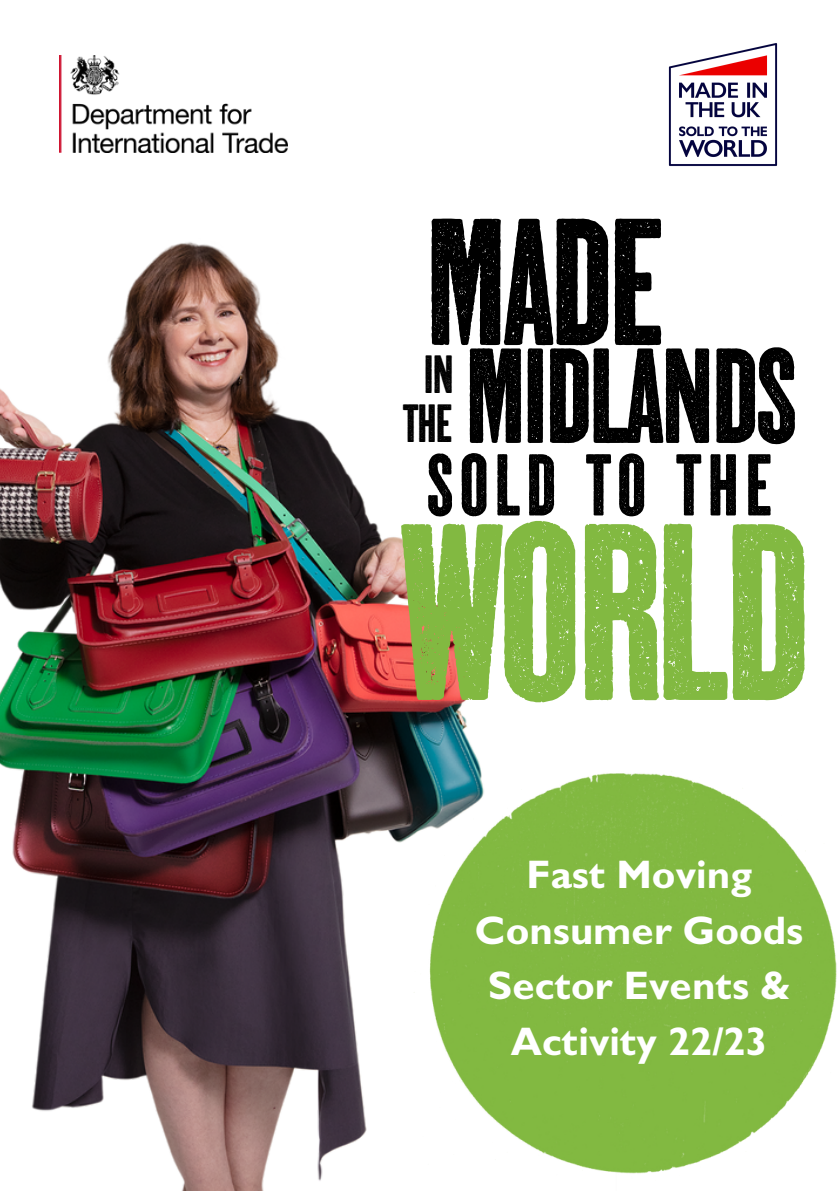
<style>
.page{position:relative;width:839px;height:1191px;background:#fff}
.page>*{position:absolute;margin:0;border:0;box-sizing:border-box;transform-origin:0 0}
.t1{font:300 231.4px "Dail Tabloid Mi UK";letter-spacing:-.045em;color:#82b941}
.t2{font:300 166.2px "Dail Tabloid Mi UK";color:#000}
.t3{font:300 124.4px "Dail Tabloid Mi UK";letter-spacing:-.045em;color:#000}
.t4{font:300 80.6px "Dail Tabloid Mi UK";letter-spacing:.05em;color:#000}
.t5{font:300 49.6px "Dail Tabloid Mi UK";color:#000}
.t6{font:700 40px/55.6px "Gill Sans";color:#fff;text-align:center}
</style>
<div class="page">
<img style="left:668px;top:43px;width:110px;height:123px">
<img style="left:59px;top:55px;width:228px;height:98px">
<img style="left:0;top:242px;width:469px;height:948px">
<img style="left:413px;top:739px;width:424px;height:451px">
<h2 class="t2" style="left:423px;top:195px;width:245px">MADE</h2>
<p class="t5" style="left:423px;top:348px;width:33px">IN</p>
<h3 class="t3" style="left:463px;top:331px;width:337px">MIDLANDS</h3>
<p class="t5" style="left:402px;top:398px;width:52px">THE</p>
<h3 class="t4" style="left:425px;top:443px;width:349px">SOLD TO THE</h3>
<h1 class="t1" style="left:397px;top:491px;width:416px">WORLD</h1>
<p class="t6" style="left:475px;top:853px;width:329px">Fast Moving<br>Consumer Goods<br>Sector Events &amp;<br>Activity 22/23</p>
</div>
